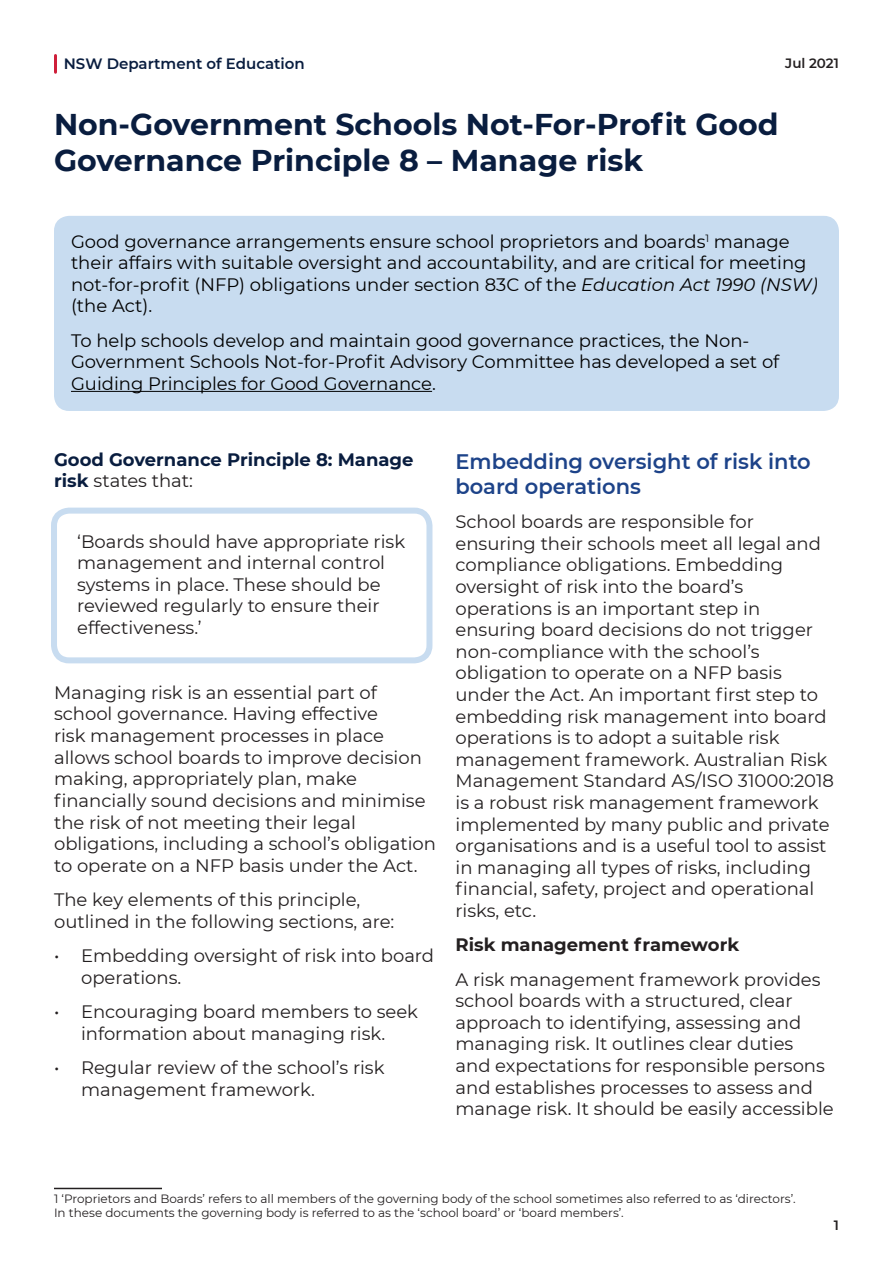
<style>
.page{position:relative;width:893px;height:1263px;background:#fff}
.page>*{position:absolute;margin:0;border:0;box-sizing:border-box;transform-origin:0 0}
.t1{font:700 30px/36px "Montserrat";color:#091d3f}
.t2{font:600 21px/25.2px "Montserrat";color:#1d4389}
.t3{font:18px/21.6px "Montserrat";color:#231f20}
.t4{font:18px/21.6px "Montserrat";color:#000}
.t5{font:700 18px/21.6px "Montserrat";color:#091d3f}
.t6{font:700 18px "Montserrat";color:#231f20}
.t7{font:600 15px "Montserrat";color:#091d3f}
.t8{font:600 13.5px "Montserrat";color:#231f20}
.t9{font:12px "Montserrat";color:#231f20}
.s1{font-style:italic}
.s2{font-weight:400;color:#231f20}
</style>
<div class="page">
<div style="left:54px;top:216px;width:785px;height:195px;background:#c8dcf0;border-radius:15px"></div>
<hr style="left:71px;top:391px;width:361px;height:1px;background:#000">
<hr style="left:54px;top:1188px;width:108px;height:1px;background:#231f20">
<hr style="left:54px;top:56px;width:3px;height:16px;background:#cf1f3a">
<div style="left:51px;top:508px;width:381px;height:155px;border:6px solid #c8dcf0;border-radius:15px"></div>
<p class="t7" style="left:64px;top:53px;width:243px">NSW Department of Education</p>
<p class="t1" style="left:54px;top:105px;width:726px">Non-Government Schools Not-For-Profit Good<br>Governance Principle 8 – Manage risk</p>
<p class="t8" style="left:785px;top:53px;width:55px">Jul 2021</p>
<p class="t4" style="left:71px;top:230px;width:748px">Good governance arrangements ensure school proprietors and boards<sup>1</sup> manage their affairs with suitable oversight and accountability, and are critical for meeting not-for-profit (NFP) obligations under section 83C of the <span class="s1">Education Act 1990 (NSW) </span>(the Act).</p>
<p class="t4" style="left:71px;top:329px;width:710px">To help schools develop and maintain good governance practices, the Non-<br>Government Schools Not-for-Profit Advisory Committee has developed a set of<br>Guiding Principles for Good Governance.</p>
<p class="t5" style="left:54px;top:447px;width:361px">Good Governance Principle 8: Manage risk <span class="s2">states that:</span></p>
<p class="t3" style="left:77px;top:530px;width:329px">‘Boards should have appropriate risk management and internal control systems in place. These should be reviewed regularly to ensure their effectiveness.’</p>
<p class="t3" style="left:54px;top:681px;width:384px">Managing risk is an essential part of school governance. Having effective<br>risk management processes in place allows school boards to improve decision making, appropriately plan, make financially sound decisions and minimise the risk of not meeting their legal obligations, including a school’s obligation to operate on a NFP basis under the Act.</p>
<p class="t3" style="left:54px;top:888px;width:342px">The key elements of this principle, outlined in the following sections, are:</p>
<p class="t3" style="left:81px;top:944px;width:355px;text-indent:-27px">• Embedding oversight of risk into board operations.</p>
<p class="t3" style="left:54px;top:1000px;width:365px;text-align:center">• Encouraging board members to seek information about managing risk.</p>
<p class="t3" style="left:81px;top:1056px;width:305px;text-indent:-27px">• Regular review of the school’s risk management framework.</p>
<p class="t2" style="left:455px;top:447px;width:357px">Embedding oversight of risk into board operations</p>
<p class="t3" style="left:455px;top:510px;width:380px">School boards are responsible for ensuring their schools meet all legal and compliance obligations. Embedding oversight of risk into the board’s operations is an important step in ensuring board decisions do not trigger non-compliance with the school’s obligation to operate on a NFP basis under the Act. An important first step to embedding risk management into board operations is to adopt a suitable risk management framework. Australian Risk Management Standard AS/ISO 31000:2018 is a robust risk management framework implemented by many public and private organisations and is a useful tool to assist in managing all types of risks, including financial, safety, project and operational risks, etc.</p>
<p class="t6" style="left:455px;top:932px;width:285px">Risk management framework</p>
<p class="t3" style="left:455px;top:968px;width:380px">A risk management framework provides school boards with a structured, clear approach to identifying, assessing and managing risk. It outlines clear duties<br>and expectations for responsible persons and establishes processes to assess and manage risk. It should be easily accessible</p>
<p class="t9" style="left:54px;top:1190px;width:743px">1 ‘Proprietors and Boards’ refers to all members of the governing body of the school sometimes also referred to as ‘directors’.</p>
<p class="t9" style="left:54px;top:1205px;width:571px">In these documents the governing body is referred to as the ‘school board’ or ‘board members’.</p>
<p class="t8" style="left:834px;top:1216px;width:7px">1</p>
</div>
